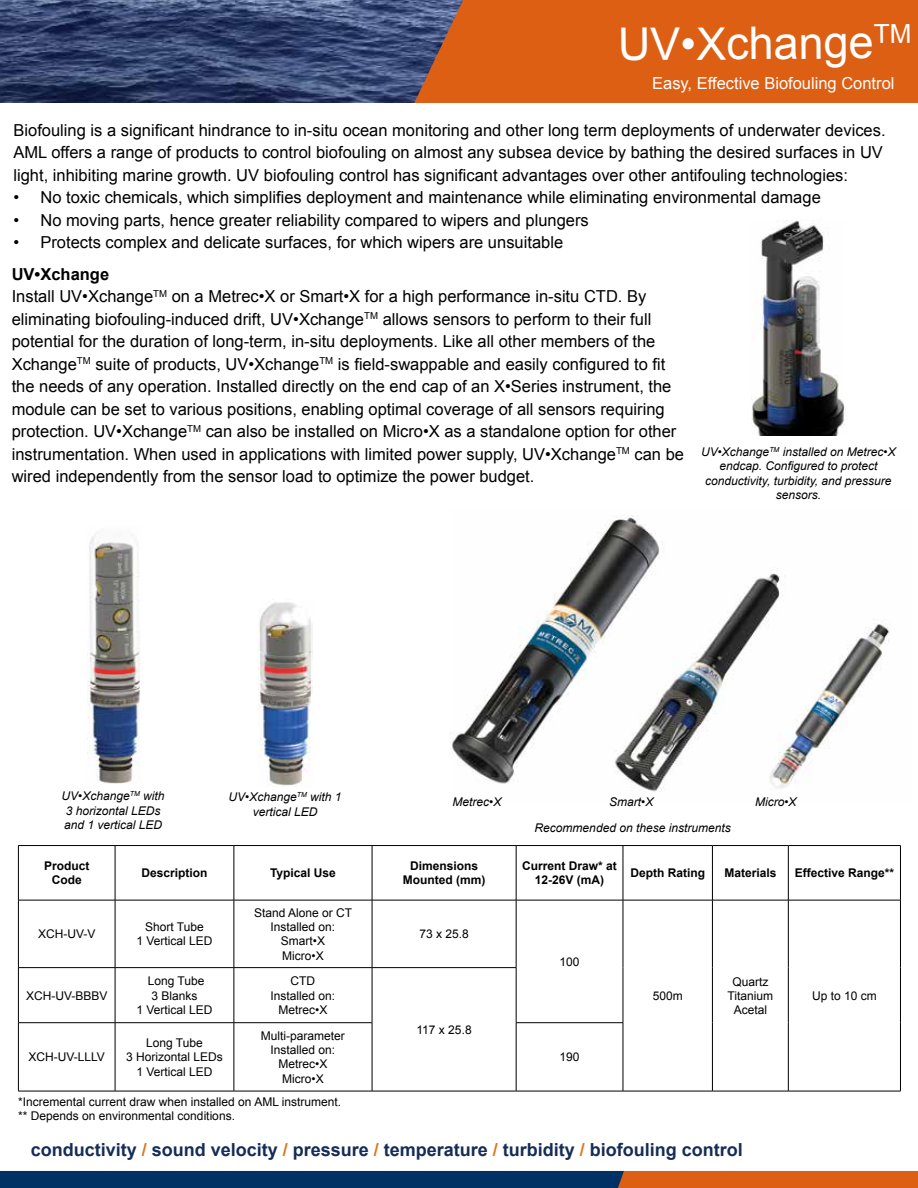
<style>
.page{position:relative;width:918px;height:1188px;background:#fff}
.page>*{position:absolute;margin:0;border:0;box-sizing:border-box;transform-origin:0 0}
.t1{font:45px "Arial";color:#fff}
.t2{font:26.25px "Arial";color:#fff}
.t3{font:700 18px "Arial";color:#152d56}
.t4{font:16.5px/22.5px "Arial";color:#000}
.t5{font:16.5px "Arial";color:#fff}
.t6{font:12px/14.4px "Arial";color:#000;text-align:center}
.t7{font:italic 12px/14.4px "Arial";color:#000;text-align:center}
.t8{font:700 12px/14.4px "Arial";color:#000;text-align:center}
.s1{font-weight:700}
.s2{color:#e67016}
</style>
<div class="page">
<svg style="left:0;top:1171px;width:918px;height:17px;background:#473f4a"></svg>
<img style="left:0;top:0;width:414px;height:103px">
<div style="left:414px;top:0;width:504px;height:103px;background:#dd5f13"></div>
<img style="left:752px;top:220px;width:94px;height:215px">
<svg style="left:19px;top:846px;width:881px;height:54px"></svg>
<hr style="left:623px;top:846px;width:1px;height:54px;background:#000">
<hr style="left:712px;top:846px;width:1px;height:54px;background:#000">
<hr style="left:788px;top:846px;width:1px;height:54px;background:#000">
<hr style="left:900px;top:846px;width:1px;height:54px;background:#000">
<hr style="left:623px;top:900px;width:1px;height:68px;background:#000">
<hr style="left:712px;top:900px;width:1px;height:68px;background:#000">
<hr style="left:788px;top:900px;width:1px;height:68px;background:#000">
<hr style="left:900px;top:900px;width:1px;height:68px;background:#000">
<hr style="left:623px;top:968px;width:1px;height:55px;background:#000">
<hr style="left:712px;top:968px;width:1px;height:55px;background:#000">
<hr style="left:788px;top:968px;width:1px;height:55px;background:#000">
<hr style="left:900px;top:968px;width:1px;height:55px;background:#000">
<hr style="left:516px;top:1022px;width:107px;height:1px;background:#000">
<hr style="left:623px;top:1023px;width:1px;height:68px;background:#000">
<hr style="left:712px;top:1023px;width:1px;height:68px;background:#000">
<hr style="left:788px;top:1023px;width:1px;height:68px;background:#000">
<hr style="left:900px;top:1023px;width:1px;height:68px;background:#000">
<hr style="left:516px;top:1091px;width:107px;height:1px;background:#000">
<hr style="left:623px;top:1091px;width:89px;height:1px;background:#000">
<hr style="left:712px;top:1091px;width:76px;height:1px;background:#000">
<hr style="left:788px;top:1091px;width:113px;height:1px;background:#000">
<hr style="left:516px;top:846px;width:1px;height:54px;background:#000">
<hr style="left:516px;top:900px;width:1px;height:67px;background:#000">
<hr style="left:516px;top:968px;width:1px;height:55px;background:#000">
<hr style="left:516px;top:1023px;width:1px;height:68px;background:#000">
<hr style="left:372px;top:1091px;width:144px;height:1px;background:#000">
<hr style="left:372px;top:846px;width:1px;height:54px;background:#000">
<hr style="left:372px;top:900px;width:1px;height:67px;background:#000">
<hr style="left:372px;top:968px;width:1px;height:55px;background:#000">
<hr style="left:234px;top:1022px;width:138px;height:1px;background:#000">
<hr style="left:372px;top:1023px;width:1px;height:68px;background:#000">
<hr style="left:234px;top:1091px;width:138px;height:1px;background:#000">
<hr style="left:234px;top:846px;width:1px;height:54px;background:#000">
<hr style="left:234px;top:900px;width:1px;height:67px;background:#000">
<hr style="left:234px;top:968px;width:1px;height:55px;background:#000">
<hr style="left:115px;top:1022px;width:119px;height:1px;background:#000">
<hr style="left:234px;top:1023px;width:1px;height:68px;background:#000">
<hr style="left:115px;top:1091px;width:119px;height:1px;background:#000">
<hr style="left:115px;top:900px;width:1px;height:67px;background:#000">
<hr style="left:115px;top:968px;width:1px;height:55px;background:#000">
<hr style="left:18px;top:1022px;width:97px;height:1px;background:#000">
<hr style="left:115px;top:1023px;width:1px;height:68px;background:#000">
<hr style="left:18px;top:1091px;width:97px;height:1px;background:#000">
<hr style="left:18px;top:967px;width:97px;height:1px;background:#000">
<hr style="left:115px;top:967px;width:119px;height:1px;background:#000">
<hr style="left:234px;top:967px;width:138px;height:1px;background:#000">
<hr style="left:372px;top:967px;width:144px;height:1px;background:#000">
<hr style="left:18px;top:900px;width:1px;height:67px;background:#000">
<hr style="left:18px;top:968px;width:1px;height:55px;background:#000">
<hr style="left:18px;top:1023px;width:1px;height:68px;background:#000">
<hr style="left:115px;top:845px;width:119px;height:1px;background:#000">
<hr style="left:234px;top:845px;width:138px;height:1px;background:#000">
<hr style="left:372px;top:845px;width:144px;height:1px;background:#000">
<hr style="left:516px;top:845px;width:107px;height:1px;background:#000">
<hr style="left:623px;top:845px;width:89px;height:1px;background:#000">
<hr style="left:712px;top:845px;width:76px;height:1px;background:#000">
<hr style="left:788px;top:845px;width:113px;height:1px;background:#000">
<hr style="left:115px;top:900px;width:119px;height:1px;background:#000">
<hr style="left:234px;top:900px;width:138px;height:1px;background:#000">
<hr style="left:372px;top:900px;width:144px;height:1px;background:#000">
<hr style="left:516px;top:900px;width:107px;height:1px;background:#000">
<hr style="left:623px;top:900px;width:89px;height:1px;background:#000">
<hr style="left:712px;top:900px;width:76px;height:1px;background:#000">
<hr style="left:788px;top:900px;width:113px;height:1px;background:#000">
<hr style="left:18px;top:845px;width:97px;height:1px;background:#000">
<hr style="left:18px;top:846px;width:1px;height:54px;background:#000">
<hr style="left:115px;top:846px;width:1px;height:54px;background:#000">
<hr style="left:18px;top:900px;width:97px;height:1px;background:#000">
<img style="left:87px;top:534px;width:53px;height:250px">
<img style="left:258px;top:602px;width:54px;height:185px">
<img style="left:450px;top:516px;width:440px;height:276px">
<h1 class="t1" style="left:617px;top:16px;width:257px;rotate:-1deg">UV•Xchange</h1>
<h2 class="t2" style="left:874px;top:17px;width:40px">TM</h2>
<p class="t5" style="left:652px;top:72px;width:244px">Easy, Effective Biofouling Control</p>
<p class="t4" style="left:13px;top:119px;width:874px">Biofouling is a significant hindrance to in-situ ocean monitoring and other long term deployments of underwater devices.<br>AML offers a range of products to control biofouling on almost any subsea device by bathing the desired surfaces in UV light, inhibiting marine growth. UV biofouling control has significant advantages over other antifouling technologies:</p>
<p class="t4" style="left:13px;top:186px;width:809px">• No toxic chemicals, which simplifies deployment and maintenance while eliminating environmental damage</p>
<p class="t4" style="left:13px;top:209px;width:577px">• No moving parts, hence greater reliability compared to wipers and plungers</p>
<p class="t4" style="left:13px;top:231px;width:551px">• Protects complex and delicate surfaces, for which wipers are unsuitable</p>
<p class="t4" style="left:12px;top:263px;width:674px"><span class="s1">UV•Xchange<br></span>Install UV•Xchange<sup>TM</sup> on a Metrec•X or Smart•X for a high performance in-situ CTD. By eliminating biofouling-induced drift, UV•Xchange<sup>TM</sup> allows sensors to perform to their full potential for the duration of long-term, in-situ deployments. Like all other members of the Xchange<sup>TM</sup> suite of products, UV•Xchange<sup>TM</sup> is field-swappable and easily configured to fit the needs of any operation. Installed directly on the end cap of an X•Series instrument, the module can be set to various positions, enabling optimal coverage of all sensors requiring protection. UV•Xchange<sup>TM</sup> can also be installed on Micro•X as a standalone option for other instrumentation. When used in applications with limited power supply, UV•Xchange<sup>TM</sup> can be wired independently from the sensor load to optimize the power budget.</p>
<p class="t7" style="left:701px;top:445px;width:196px">UV•Xchange<sup>TM</sup> installed on Metrec•X endcap. Configured to protect conductivity, turbidity, and pressure sensors.</p>
<p class="t7" style="left:62px;top:789px;width:105px;text-align:left">UV•Xchange<sup>TM</sup> with<br>3 horizontal LEDs and 1 vertical LED</p>
<p class="t7" style="left:229px;top:790px;width:115px">UV•Xchange<sup>TM</sup> with 1 vertical LED</p>
<p class="t7" style="left:453px;top:795px;width:50px">Metrec•X</p>
<p class="t7" style="left:609px;top:795px;width:46px">Smart•X</p>
<p class="t7" style="left:755px;top:795px;width:43px">Micro•X</p>
<p class="t7" style="left:535px;top:821px;width:198px">Recommended on these instruments</p>
<p class="t8" style="left:44px;top:859px;width:47px">Product<br>Code</p>
<p class="t8" style="left:141px;top:866px;width:68px">Description</p>
<p class="t8" style="left:270px;top:866px;width:67px">Typical Use</p>
<p class="t8" style="left:403px;top:859px;width:84px">Dimensions<br>Mounted (mm)</p>
<p class="t8" style="left:522px;top:859px;width:96px">Current Draw* at<br>12-26V (mA)</p>
<p class="t8" style="left:630px;top:866px;width:76px">Depth Rating</p>
<p class="t8" style="left:724px;top:866px;width:54px">Materials</p>
<p class="t8" style="left:795px;top:866px;width:101px">Effective Range**</p>
<p class="t6" style="left:38px;top:927px;width:59px">XCH-UV-V</p>
<p class="t6" style="left:136px;top:920px;width:78px">Short Tube<br>1 Vertical LED</p>
<p class="t6" style="left:254px;top:905px;width:100px">Stand Alone or CT<br>Installed on:<br>Smart•X<br>Micro•X</p>
<p class="t6" style="left:419px;top:927px;width:51px">73 x 25.8</p>
<p class="t6" style="left:560px;top:954px;width:22px">100</p>
<p class="t6" style="left:136px;top:974px;width:78px">Long Tube<br>3 Blanks<br>1 Vertical LED</p>
<p class="t6" style="left:271px;top:974px;width:66px">CTD<br>Installed on:<br>Metrec•X</p>
<p class="t6" style="left:728px;top:974px;width:47px">Quartz<br>Titanium<br>Acetal</p>
<p class="t6" style="left:26px;top:988px;width:83px">XCH-UV-BBBV</p>
<p class="t6" style="left:812px;top:989px;width:66px">Up to 10 cm</p>
<p class="t6" style="left:653px;top:989px;width:32px">500m</p>
<p class="t6" style="left:29px;top:1050px;width:78px">XCH-UV-LLLV</p>
<p class="t6" style="left:126px;top:1036px;width:98px">Long Tube<br>3 Horizontal LEDs<br>1 Vertical LED</p>
<p class="t6" style="left:261px;top:1028px;width:86px">Multi-parameter<br>Installed on:<br>Metrec•X<br>Micro•X</p>
<p class="t6" style="left:18px;top:1094px;width:325px;text-align:left">*Incremental current draw when installed on AML instrument. ** Depends on environmental conditions.</p>
<p class="t6" style="left:417px;top:1022px;width:57px">117 x 25.8</p>
<p class="t6" style="left:560px;top:1050px;width:22px">190</p>
<p class="t3" style="left:31px;top:1138px;width:714px">conductivity <span class="s2">/</span> sound velocity <span class="s2">/</span> pressure <span class="s2">/</span> temperature <span class="s2">/</span> turbidity <span class="s2">/</span> biofouling control</p>
</div>
